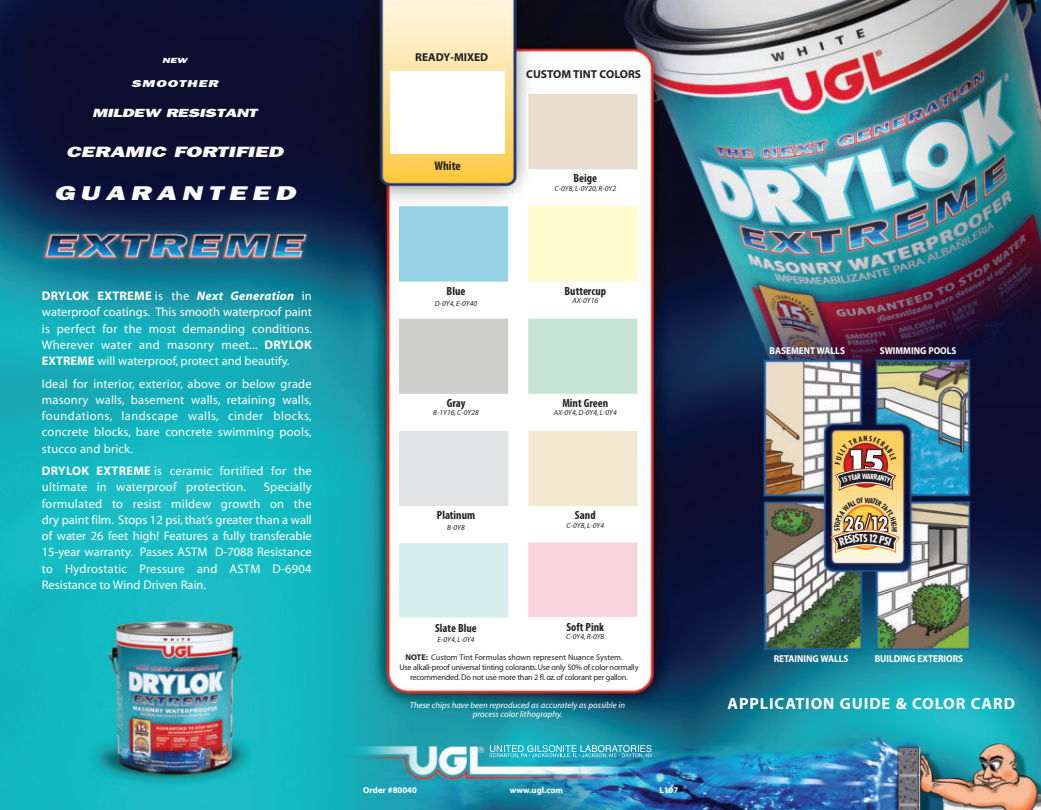
<style>
.page{position:relative;width:1041px;height:810px;background:#fff}
.page>*{position:absolute;margin:0;border:0;box-sizing:border-box;transform-origin:0 0}
.t1{font:italic 20px "Francis Gothic Extended";letter-spacing:.27em;color:#fff}
.t2{font:700 16.25px "Myriad";letter-spacing:.055em;color:#fff}
.t3{font:italic 15px "Francis Gothic Extended";color:#fff}
.t4{font:700 condensed 12.62px "Myriad Pro";color:#231f20}
.t5{font:12.5px/16.2px "Myriad";letter-spacing:.015em;color:#fff;text-align:justify}
.t6{font:700 condensed 11.88px "Myriad Pro";color:#231f20}
.t7{font:italic 11.88px "Francis Gothic Extended";letter-spacing:-.025em;color:#fff}
.t8{font:700 11.5px "Myriad";color:#231f20}
.t9{font:700 condensed 10.5px "Futura";color:#fff;scale:1.04 1}
.t10{font:700 10px "Myriad";color:#fff;scale:.92 1}
.t11{font:italic 10px "Francis Gothic Extended";letter-spacing:.09em;color:#fff}
.t12{font:italic 8.75px/9.2px "Myriad";color:#fff;text-align:center}
.t13{font:700 8.75px "Myriad";color:#fff}
.t14{font:8.25px/10px "Myriad";letter-spacing:-.025em;color:#231f20;text-align:center}
.t15{font:8.25px "Myriad";color:#231f20}
.t16{font:italic 7.5px "Myriad";color:#231f20}
.t17{font:italic 7.5px "Francis Gothic Extended";color:#fff}
.s1{font-weight:700}
.s2{font-weight:700;font-style:italic}
</style>
<div class="page">
<img style="left:0;top:0;width:1041px;height:810px">
<div style="left:398px;top:206px;width:111px;height:76px;background:#96d3e9"></div>
<div style="left:398px;top:205px;width:111px;height:78px;border:1px solid #fff"></div>
<div style="left:398px;top:318px;width:111px;height:76px;background:#cecfcc"></div>
<div style="left:398px;top:317px;width:111px;height:78px;border:1px solid #fff"></div>
<div style="left:398px;top:430px;width:111px;height:77px;background:#e2e3e5"></div>
<div style="left:398px;top:430px;width:111px;height:77px;border:1px solid #fff"></div>
<div style="left:398px;top:543px;width:111px;height:75px;background:#d7eeee"></div>
<div style="left:398px;top:542px;width:111px;height:77px;border:1px solid #fff"></div>
<div style="left:527px;top:542px;width:111px;height:76px;background:#fad5df"></div>
<div style="left:527px;top:541px;width:111px;height:77px;border:1px solid #fff"></div>
<div style="left:527px;top:430px;width:111px;height:77px;background:#f2e8d0"></div>
<div style="left:527px;top:430px;width:111px;height:77px;border:1px solid #fff"></div>
<div style="left:527px;top:318px;width:111px;height:76px;background:#c7e5d6"></div>
<div style="left:527px;top:317px;width:111px;height:78px;border:1px solid #fff"></div>
<div style="left:527px;top:206px;width:111px;height:76px;background:#fffbcf"></div>
<div style="left:527px;top:205px;width:111px;height:78px;border:1px solid #fff"></div>
<div style="left:527px;top:93px;width:111px;height:77px;background:#e8dccf"></div>
<div style="left:527px;top:93px;width:111px;height:78px;border:1px solid #fff"></div>
<div style="left:390px;top:71px;width:114px;height:83px;background:#fff"></div>
<svg style="left:489px;top:745px;width:163px;height:13px;background:#51bacb"></svg>
<svg style="left:828px;top:436px;width:73px;height:128px;background:#c0a075"></svg>
<p class="t17" style="left:162px;top:56px;width:26px">NEW</p>
<p class="t11" style="left:131px;top:78px;width:88px">SMOOTHER</p>
<p class="t7" style="left:92px;top:106px;width:166px">MILDEW RESISTANT</p>
<p class="t3" style="left:66px;top:143px;width:219px">CERAMIC FORTIFIED</p>
<h1 class="t1" style="left:54px;top:182px;width:243px">GUARANTEED</h1>
<p class="t5" style="left:42px;top:289px;width:272px"><span class="s1">DRYLOK EXTREME</span> is the <span class="s2">Next Generation</span> in waterproof coatings. This smooth waterproof paint is perfect for the most demanding conditions.<br>Wherever water and masonry meet... <span class="s1">DRYLOK EXTREME</span> will waterproof, protect and beautify.</p>
<p class="t5" style="left:42px;top:376px;width:271px">Ideal for interior, exterior, above or below grade masonry walls, basement walls, retaining walls, foundations, landscape walls, cinder blocks, concrete blocks, bare concrete swimming pools, stucco and brick.</p>
<p class="t5" style="left:42px;top:464px;width:271px"><span class="s1">DRYLOK EXTREME</span> is ceramic fortified for the ultimate in waterproof protection.</p>
<p class="t5" style="left:42px;top:480px;width:271px;text-indent:222px">Specially formulated to resist mildew growth on the dry paint film. Stops 12 psi, that’s greater than a wall of water 26 feet high! Features a fully transferable 15-year warranty. Passes ASTM D-7088 Resistance to Hydrostatic Pressure and ASTM D-6904<br>Resistance to Wind Driven Rain.</p>
<p class="t8" style="left:415px;top:53px;width:74px">READY-MIXED</p>
<p class="t4" style="left:434px;top:161px;width:28px">White</p>
<p class="t6" style="left:446px;top:287px;width:20px">Blue</p>
<p class="t16" style="left:435px;top:300px;width:44px">D-0Y4, E-0Y40</p>
<p class="t6" style="left:447px;top:399px;width:20px">Gray</p>
<p class="t16" style="left:433px;top:410px;width:47px">B-1Y16, C-0Y28</p>
<p class="t6" style="left:437px;top:511px;width:40px">Platinum</p>
<p class="t16" style="left:447px;top:525px;width:19px">B-0Y8</p>
<p class="t8" style="left:526px;top:70px;width:116px">CUSTOM TINT COLORS</p>
<p class="t6" style="left:573px;top:174px;width:25px">Beige</p>
<p class="t16" style="left:554px;top:186px;width:63px">C-0Y8, L-0Y20, R-0Y2</p>
<p class="t6" style="left:564px;top:287px;width:43px">Buttercup</p>
<p class="t16" style="left:572px;top:298px;width:27px">AX-0Y16</p>
<p class="t6" style="left:562px;top:399px;width:47px">Mint Green</p>
<p class="t16" style="left:554px;top:410px;width:64px">AX-0Y4, D-0Y4, L-0Y4</p>
<p class="t6" style="left:575px;top:511px;width:22px">Sand</p>
<p class="t16" style="left:566px;top:522px;width:39px">C-0Y8, L-0Y4</p>
<p class="t6" style="left:566px;top:623px;width:39px">Soft Pink</p>
<p class="t16" style="left:566px;top:634px;width:40px">C-0Y4, R-0Y8</p>
<p class="t14" style="left:399px;top:663px;width:241px">Use alkali-proof universal tinting colorants. Use only 50% of color normally recommended.Do not use more than 2 fl.oz. of colorant per gallon.</p>
<p class="t12" style="left:410px;top:701px;width:217px">These chips have been reproduced as accurately as possible in process color lithography.</p>
<p class="t6" style="left:435px;top:624px;width:43px">Slate Blue</p>
<p class="t16" style="left:437px;top:637px;width:38px">E-0Y4, L-0Y4</p>
<p class="t15" style="left:405px;top:654px;width:219px"><span class="s1">NOTE:</span> Custom Tint Formulas shown represent Nuance System.</p>
<p class="t13" style="left:363px;top:786px;width:55px">Order #80040</p>
<p class="t13" style="left:510px;top:786px;width:55px">www.ugl.com</p>
<p class="t13" style="left:659px;top:786px;width:21px">L107</p>
<p class="t10" style="left:769px;top:347px;width:83px">BASEMENT WALLS</p>
<p class="t10" style="left:879px;top:347px;width:85px">SWIMMING POOLS</p>
<p class="t9" style="left:863px;top:533px;width:6px">S</p>
<p class="t10" style="left:773px;top:655px;width:83px">RETAINING WALLS</p>
<p class="t10" style="left:874px;top:655px;width:98px">BUILDING EXTERIORS</p>
<h2 class="t2" style="left:727px;top:697px;width:289px">APPLICATION GUIDE &amp; COLOR CARD</h2>
</div>
